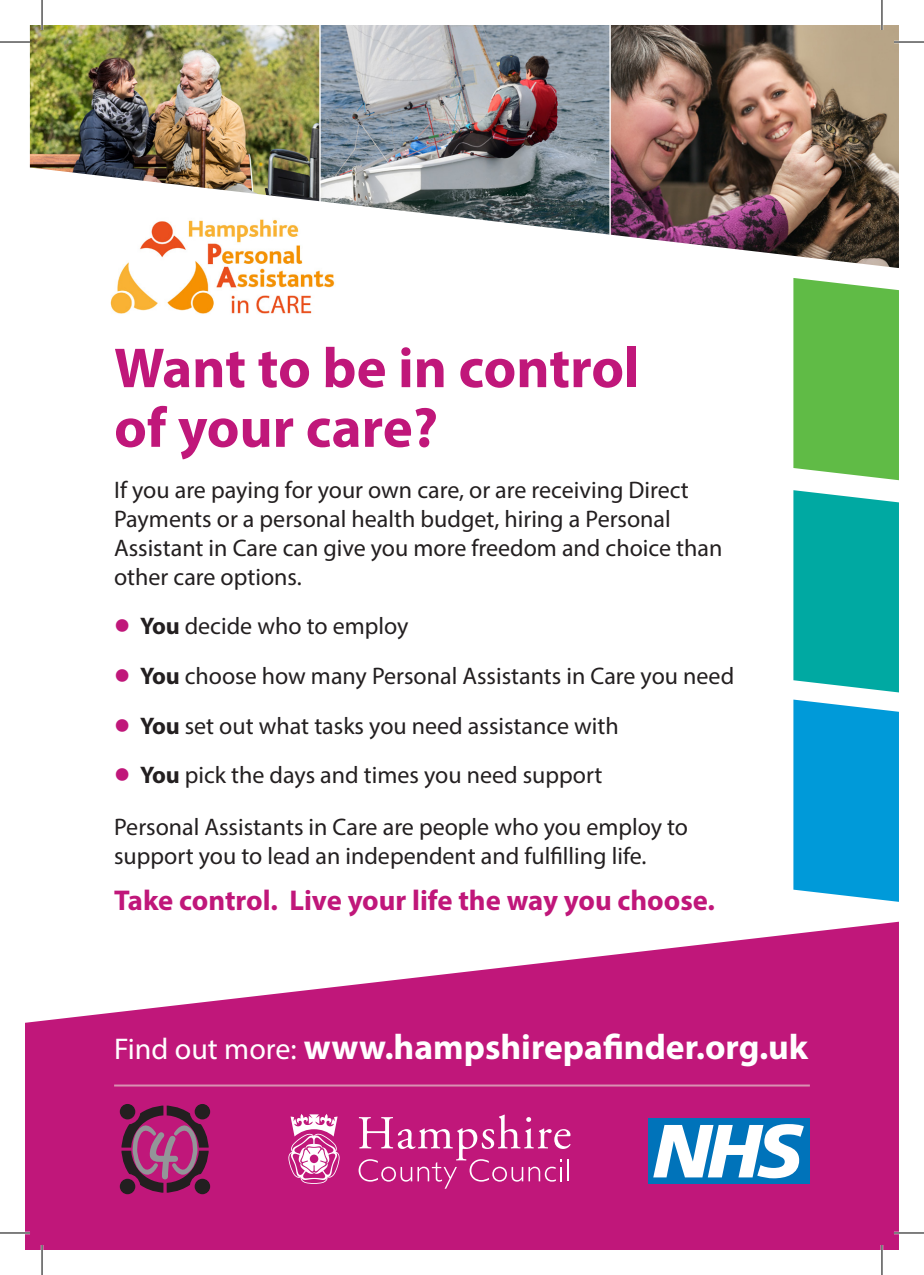
<style>
.page{position:relative;width:924px;height:1275px;background:#fff}
.page>*{position:absolute;margin:0;border:0;box-sizing:border-box;transform-origin:0 0}
.t1{font:700 56.8px/59.6px "Myriad Pro";color:#c0177a}
.t2{font:700 35.6px "Myriad Pro";color:#fff}
.t3{font:700 28.6px "Myriad Pro";color:#c0177a}
.t4{font:24px/28.8px "Myriad Pro";color:#231f20}
.s1{font-weight:700;font-size:48px;color:#c0177a}
.s2{font-weight:700}
.s3{font-weight:400;font-size:30px}
</style>
<div class="page">
<svg style="left:25px;top:921px;width:873px;height:329px;fill:#c0177a"></svg>
<img style="left:610px;top:25px;width:288px;height:243px">
<svg style="left:793px;top:278px;width:105px;height:202px;background:#6cc054"></svg>
<svg style="left:793px;top:490px;width:105px;height:202px;background:#13afa9"></svg>
<svg style="left:793px;top:699px;width:105px;height:203px;background:#15a2dc"></svg>
<div style="left:648px;top:1118px;width:161px;height:65px;background:#0073ba"></div>
<svg style="left:653px;top:1124px;width:150px;height:54px"></svg>
<img style="left:30px;top:25px;width:289px;height:176px">
<img style="left:320px;top:25px;width:289px;height:210px">
<svg style="left:358px;top:1114px;width:212px;height:74px;background:#c9398d"></svg>
<svg style="left:288px;top:1113px;width:52px;height:70px"></svg>
<img style="left:110px;top:212px;width:225px;height:102px">
<div style="left:120px;top:1178px;width:15px;height:16px;background:#231f20;border-radius:50%"></div>
<div style="left:194px;top:1178px;width:16px;height:16px;background:#231f20;border-radius:50%"></div>
<svg style="left:121px;top:1105px;width:88px;height:87px;background:#7f2e5e"></svg>
<hr style="left:114px;top:1084px;width:695px;height:2px;background:#d991b2">
<hr style="left:893px;top:41px;width:30px;height:2px;background:#fff">
<hr style="left:0;top:1231px;width:30px;height:3px;background:#fff">
<hr style="left:893px;top:1231px;width:30px;height:3px;background:#fff">
<hr style="left:41px;top:0;width:2px;height:30px;background:#fff">
<hr style="left:41px;top:1245px;width:2px;height:30px;background:#fff">
<hr style="left:880px;top:0;width:2px;height:30px;background:#fff">
<hr style="left:880px;top:1245px;width:2px;height:30px;background:#fff">
<hr style="left:0;top:42px;width:30px;height:1px;background:#000">
<hr style="left:893px;top:42px;width:30px;height:1px;background:#000">
<hr style="left:0;top:1232px;width:30px;height:1px;background:#000">
<hr style="left:893px;top:1232px;width:30px;height:1px;background:#000">
<hr style="left:42px;top:0;width:1px;height:30px;background:#000">
<hr style="left:42px;top:1245px;width:1px;height:30px;background:#000">
<hr style="left:881px;top:0;width:1px;height:30px;background:#000">
<hr style="left:881px;top:1245px;width:1px;height:30px;background:#000">
<p class="t1" style="left:114px;top:336px;width:527px">Want to be in control of your care?</p>
<p class="t4" style="left:114px;top:475px;width:609px">If you are paying for your own care, or are receiving Direct Payments or a personal health budget, hiring a Personal Assistant in Care can give you more freedom and choice than other care options.</p>
<p class="t4" style="left:114px;top:611px;width:296px"><span class="s1">•</span> <span class="s2">You</span> decide who to employ</p>
<p class="t4" style="left:114px;top:661px;width:621px"><span class="s1">•</span> <span class="s2">You</span> choose how many Personal Assistants in Care you need</p>
<p class="t4" style="left:114px;top:711px;width:506px"><span class="s1">•</span> <span class="s2">You</span> set out what tasks you need assistance with</p>
<p class="t4" style="left:114px;top:760px;width:489px"><span class="s1">•</span> <span class="s2">You</span> pick the days and times you need support</p>
<p class="t4" style="left:114px;top:812px;width:575px">Personal Assistants in Care are people who you employ to support you to lead an independent and fulfilling life.</p>
<p class="t3" style="left:114px;top:881px;width:602px">Take control. Live your life the way you choose.</p>
<p class="t2" style="left:114px;top:1024px;width:695px"><span class="s3">Find out more:</span> www.hampshirepafinder.org.uk</p>
</div>
